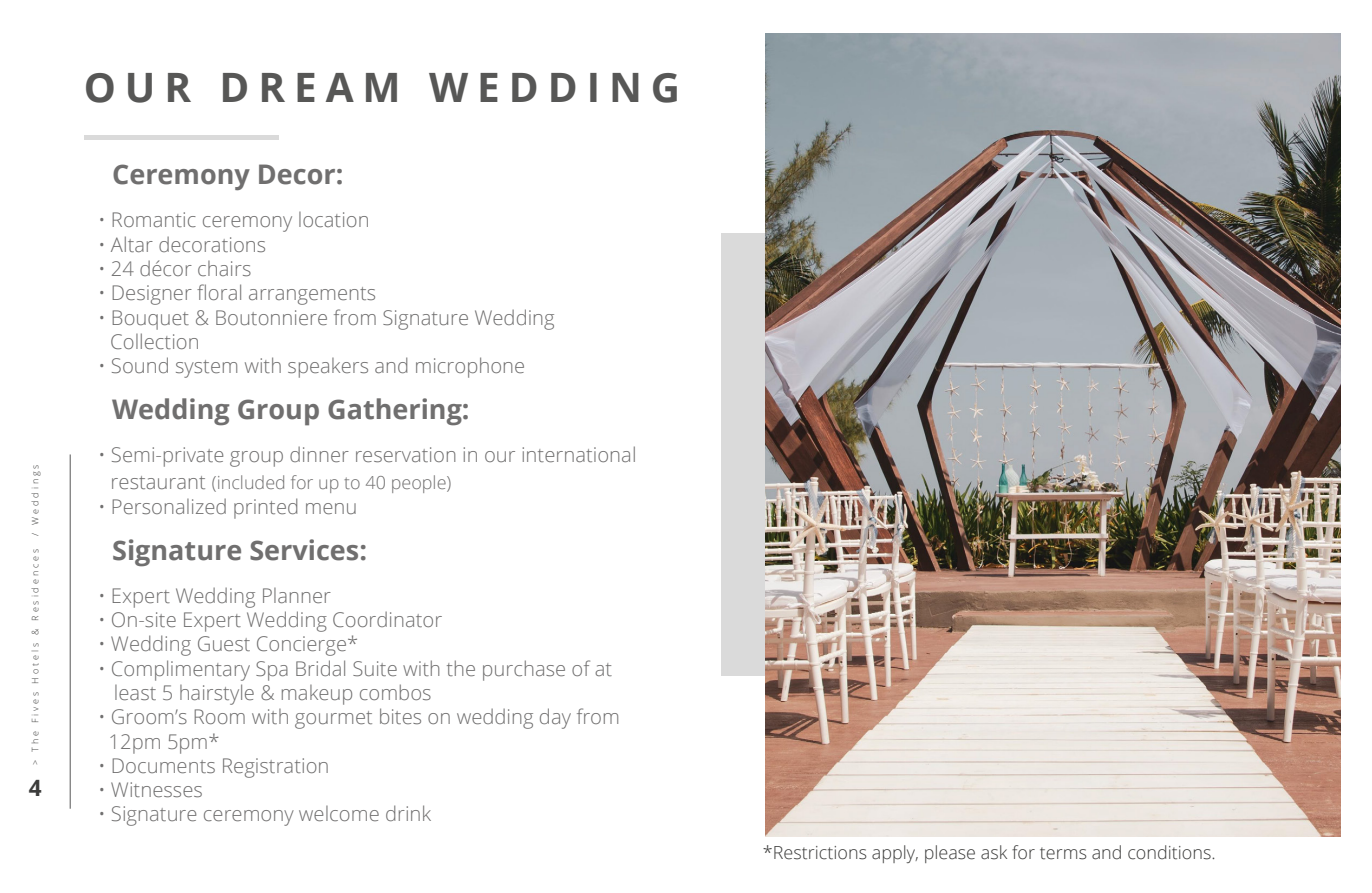
<style>
.page{position:relative;width:1372px;height:893px;background:#fff}
.page>*{position:absolute;margin:0;border:0;box-sizing:border-box;transform-origin:0 0}
.t1{font:700 40.5px "Open Sans";letter-spacing:.22em;color:#575756}
.t2{font:700 27px "Open Sans";color:#706f6f}
.t3{font:700 22.5px "Open Sans";color:#3c3c3b}
.t4{font:300 20.25px/24.3px "Open Sans";color:#706f6f}
.t5{font:300 18px "Open Sans";color:#3c3c3b}
.t6{font:300 18px "Open Sans";color:#706f6f}
.t7{font:300 9px "Open Sans";letter-spacing:.32em;color:#3c3c3b}
.s1{font-size:20.25px}
</style>
<div class="page">
<hr style="left:70px;top:454px;width:1px;height:355px;background:#575756">
<hr style="left:84px;top:136px;width:194px;height:4px;background:#dadada">
<div style="left:721px;top:233px;width:169px;height:442px;background:#dadada"></div>
<img style="left:765px;top:33px;width:574px;height:804px">
<p class="t7" style="left:29px;top:536px;width:73px;rotate:-90deg">/ Weddings</p>
<p class="t7" style="left:29px;top:765px;width:217px;rotate:-90deg">&gt; The Fives Hotels &amp; Residences</p>
<p class="t3" style="left:29px;top:772px;width:14px">4</p>
<h1 class="t1" style="left:84px;top:59px;width:598px">OUR DREAM WEDDING</h1>
<h2 class="t2" style="left:112px;top:155px;width:233px">Ceremony Decor:</h2>
<p class="t4" style="left:98px;top:207px;width:273px">• Romantic ceremony location</p>
<p class="t4" style="left:98px;top:232px;width:170px">• Altar decorations</p>
<p class="t4" style="left:98px;top:256px;width:155px">• 24 décor chairs</p>
<p class="t4" style="left:98px;top:280px;width:280px">• Designer floral arrangements</p>
<p class="t4" style="left:110px;top:305px;width:446px;text-indent:-12px">• Bouquet &amp; Boutonniere from Signature Wedding<br>Collection</p>
<p class="t4" style="left:98px;top:353px;width:428px">• Sound system with speakers and microphone</p>
<h2 class="t2" style="left:112px;top:390px;width:359px">Wedding Group Gathering:</h2>
<p class="t4" style="left:98px;top:442px;width:540px">• Semi-private group dinner reservation in our international</p>
<p class="t6" style="left:111px;top:470px;width:342px"><span class="s1">restaurant</span> (included for up to 40 people)</p>
<p class="t4" style="left:98px;top:494px;width:261px">• Personalized printed menu</p>
<h2 class="t2" style="left:112px;top:531px;width:256px">Signature Services:</h2>
<p class="t4" style="left:98px;top:583px;width:234px">• Expert Wedding Planner</p>
<p class="t4" style="left:98px;top:607px;width:346px">• On-site Expert Wedding Coordinator</p>
<p class="t4" style="left:98px;top:631px;width:262px">• Wedding Guest Concierge*</p>
<p class="t4" style="left:114px;top:656px;width:500px;text-indent:-16px">• Complimentary Spa Bridal Suite with the purchase of at least 5 hairstyle &amp; makeup combos</p>
<p class="t4" style="left:109px;top:704px;width:513px;text-indent:-11px">• Groom’s Room with gourmet bites on wedding day from<br>12pm 5pm*</p>
<p class="t4" style="left:98px;top:753px;width:233px">• Documents Registration</p>
<p class="t4" style="left:98px;top:777px;width:106px">• Witnesses</p>
<p class="t4" style="left:98px;top:801px;width:335px">• Signature ceremony welcome drink</p>
<p class="t5" style="left:762px;top:840px;width:454px">*Restrictions apply, please ask for terms and conditions.</p>
</div>
